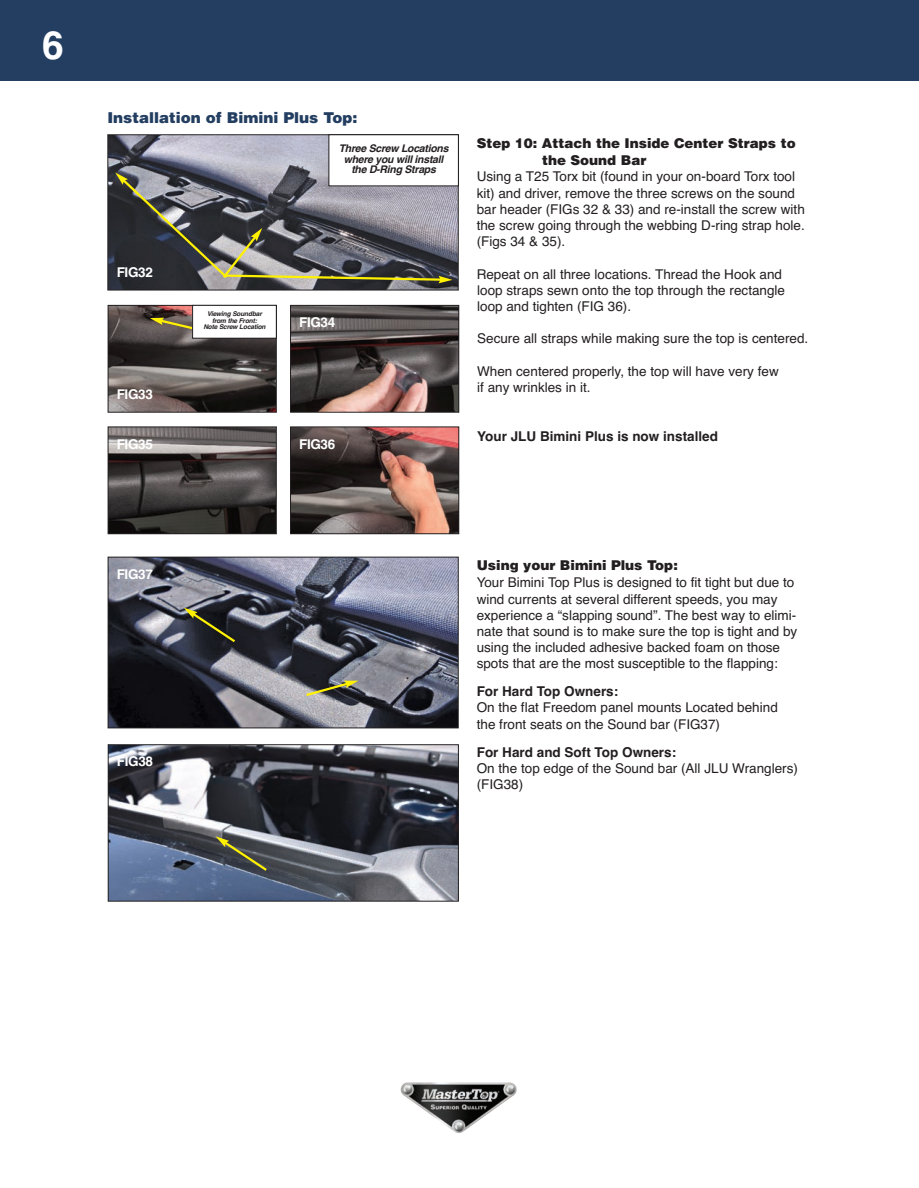
<style>
.page{position:relative;width:919px;height:1188px;background:#fff}
.page>*{position:absolute;margin:0;border:0;box-sizing:border-box;transform-origin:0 0}
.t1{font:700 39px "Helvetica";color:#fff}
.t2{font:900 15px "Helvetica";color:#233e61}
.t3{font:13.5px/16.2px "Helvetica";color:#231f20}
.t4{font:700 13.5px "Helvetica";color:#231f20}
.t5{font:900 13.5px/16.5px "Helvetica";color:#231f20}
.t6{font:700 condensed 13.5px "Helvetica";letter-spacing:-.025em;color:#fff}
.t7{font:italic 700 10.5px/10.5px "Helvetica";letter-spacing:-.025em;color:#231f20;text-align:center}
.t8{font:italic 700 6.45px/6.4px "Helvetica";letter-spacing:-.025em;color:#231f20;text-align:center}
</style>
<div class="page">
<img style="left:400px;top:1082px;width:116px;height:51px">
<div style="left:0;top:0;width:918px;height:80px;background:#233e61"></div>
<img style="left:109px;top:136px;width:347px;height:152px">
<div style="left:107px;top:134px;width:351px;height:156px;border:1px solid #231f20"></div>
<img style="left:110px;top:307px;width:164px;height:104px">
<div style="left:108px;top:305px;width:168px;height:108px;border:1px solid #231f20"></div>
<img style="left:292px;top:307px;width:165px;height:104px">
<div style="left:290px;top:305px;width:169px;height:108px;border:1px solid #231f20"></div>
<img style="left:110px;top:428px;width:164px;height:104px">
<div style="left:108px;top:426px;width:168px;height:108px;border:1px solid #231f20"></div>
<img style="left:292px;top:428px;width:165px;height:104px">
<div style="left:290px;top:426px;width:169px;height:108px;border:1px solid #231f20"></div>
<div style="left:329px;top:135px;width:129px;height:50px;background:#fff"></div>
<div style="left:328px;top:134px;width:130px;height:52px;border:1px solid #231f20"></div>
<svg style="left:150px;top:318px;width:42px;height:17px"></svg>
<div style="left:193px;top:306px;width:83px;height:32px;background:#fff"></div>
<div style="left:192px;top:305px;width:84px;height:34px;border:1px solid #231f20"></div>
<svg style="left:115px;top:172px;width:337px;height:111px;background:#6c6c6d"></svg>
<img style="left:110px;top:559px;width:346px;height:167px">
<div style="left:108px;top:557px;width:350px;height:171px;border:1px solid #231f20"></div>
<img style="left:110px;top:746px;width:346px;height:153px">
<div style="left:108px;top:744px;width:350px;height:157px;border:1px solid #231f20"></div>
<svg style="left:215px;top:836px;width:54px;height:37px;background:#5a5e55"></svg>
<svg style="left:184px;top:608px;width:53px;height:36px;background:#37382c"></svg>
<svg style="left:304px;top:681px;width:54px;height:17px"></svg>
<h1 class="t1" style="left:42px;top:23px;width:23px">6</h1>
<p class="t2" style="left:107px;top:107px;width:251px">Installation of Bimini Plus Top:</p>
<p class="t7" style="left:338px;top:143px;width:111px">Three Screw Locations where you will install the D-Ring Straps</p>
<p class="t6" style="left:117px;top:267px;width:38px">FIG32</p>
<p class="t6" style="left:117px;top:389px;width:38px">FIG33</p>
<p class="t8" style="left:203px;top:311px;width:64px">Viewing Soundbar from the Front:<br>Note Screw Location</p>
<p class="t6" style="left:299px;top:317px;width:38px">FIG34</p>
<p class="t6" style="left:117px;top:439px;width:38px">FIG35</p>
<p class="t6" style="left:299px;top:439px;width:38px">FIG36</p>
<p class="t5" style="left:541px;top:134px;width:255px;text-indent:-65px">Step 10: Attach the Inside Center Straps to the Sound Bar</p>
<p class="t3" style="left:476px;top:169px;width:329px">Using a T25 Torx bit (found in your on-board Torx tool kit) and driver, remove the three screws on the sound bar header (FIGs 32 &amp; 33) and re-install the screw with the screw going through the webbing D-ring strap hole. (Figs 34 &amp; 35).</p>
<p class="t3" style="left:476px;top:266px;width:310px">Repeat on all three locations. Thread the Hook and loop straps sewn onto the top through the rectangle loop and tighten (FIG 36).</p>
<p class="t3" style="left:477px;top:331px;width:332px">Secure all straps while making sure the top is centered.</p>
<p class="t3" style="left:477px;top:363px;width:303px">When centered properly, the top will have very few if any wrinkles in it.</p>
<p class="t4" style="left:477px;top:428px;width:242px">Your JLU Bimini Plus is now installed</p>
<p class="t6" style="left:117px;top:569px;width:38px">FIG37</p>
<p class="t6" style="left:117px;top:756px;width:38px">FIG38</p>
<p class="t5" style="left:476px;top:557px;width:202px">Using your Bimini Plus Top:</p>
<p class="t3" style="left:476px;top:574px;width:322px">Your Bimini Top Plus is designed to fit tight but due to wind currents at several different speeds, you may experience a “slapping sound”. The best way to elimi&shy;nate that sound is to make sure the top is tight and by using the included adhesive backed foam on those spots that are the most susceptible to the flapping:</p>
<p class="t4" style="left:476px;top:684px;width:143px">For Hard Top Owners:</p>
<p class="t3" style="left:476px;top:700px;width:302px">On the flat Freedom panel mounts Located behind the front seats on the Sound bar (FIG37)</p>
<p class="t4" style="left:476px;top:744px;width:201px">For Hard and Soft Top Owners:</p>
<p class="t3" style="left:476px;top:760px;width:322px">On the top edge of the Sound bar (All JLU Wranglers) (FIG38)</p>
</div>
